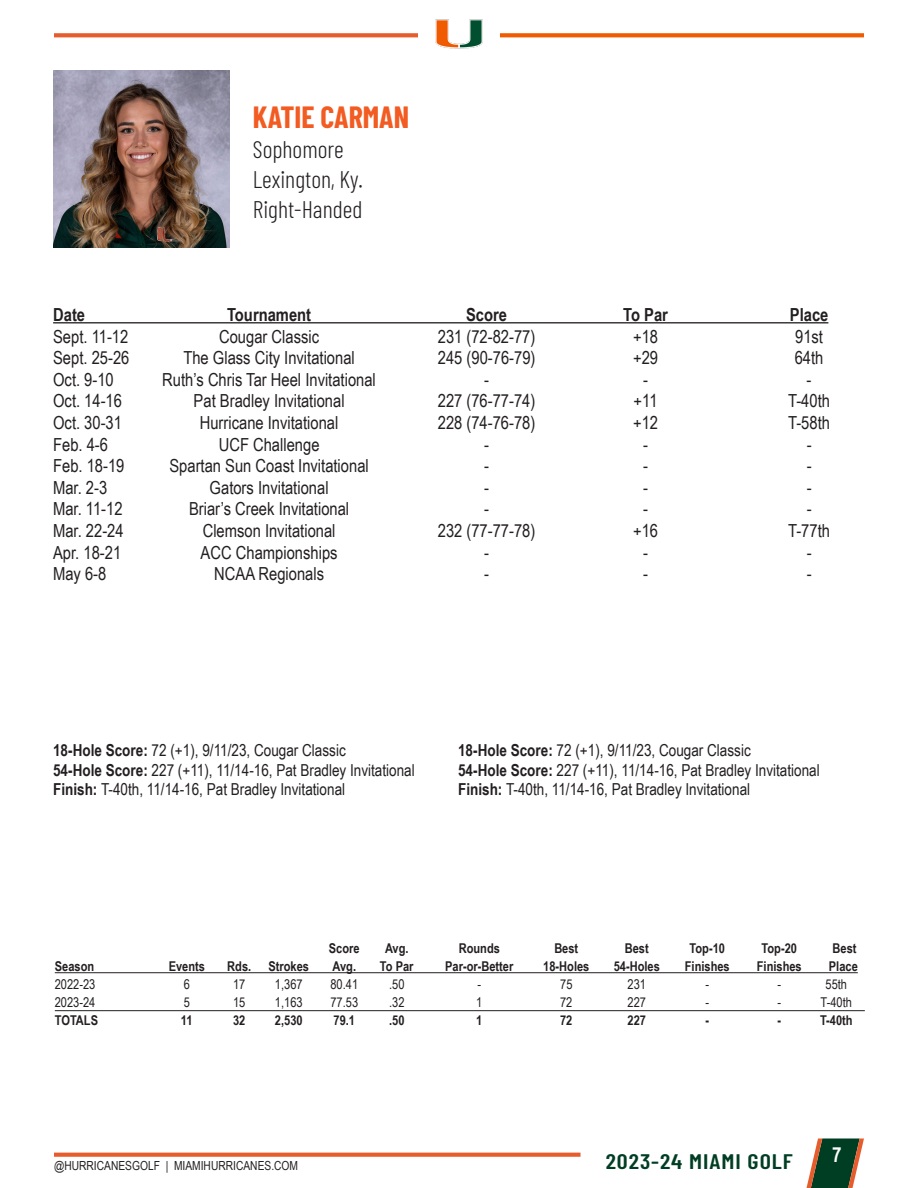
<style>
.page{position:relative;width:918px;height:1188px;background:#fff}
.page>*{position:absolute;margin:0;border:0;box-sizing:border-box;transform-origin:0 0}
.t1{font:700 30px "Barlow Condensed";color:#f25b21}
.t2{font:300 24px "Barlow Condensed";color:#231f20}
.t3{font:600 21px "Barlow Condensed";letter-spacing:.04em;color:#003e24;scale:1.15 1}
.t4{font:700 20.85px "Arial Narrow";color:#fff}
.t5{font:18px "Arial Narrow";color:#231f20}
.t6{font:700 18px "Arial Narrow";color:#231f20}
.t7{font:16.5px "Arial Narrow";color:#231f20}
.t8{font:700 13.5px "Arial Narrow";color:#231f20}
.t9{font:13.5px "Arial Narrow";color:#231f20}
.t10{font:12.45px "Arial Narrow";color:#231f20}
.s1{font-weight:700}
</style>
<div class="page">
<svg style="left:54px;top:1153px;width:527px;height:4px;background:#e86538"></svg>
<svg style="left:806px;top:1138px;width:58px;height:50px"></svg>
<svg style="left:54px;top:33px;width:364px;height:4px"></svg>
<svg style="left:500px;top:33px;width:364px;height:4px"></svg>
<img style="left:435px;top:19px;width:48px;height:30px">
<img style="left:53px;top:71px;width:177px;height:176px">
<hr style="left:53px;top:322px;width:775px;height:1px;background:#231f20">
<hr style="left:55px;top:972px;width:803px;height:1px;background:#231f20">
<hr style="left:55px;top:1010px;width:810px;height:1px;background:#231f20">
<p class="t1" style="left:253px;top:96px;width:158px">KATIE CARMAN</p>
<p class="t2" style="left:253px;top:132px;width:93px">Sophomore</p>
<p class="t2" style="left:253px;top:162px;width:112px">Lexington, Ky.</p>
<p class="t2" style="left:253px;top:192px;width:111px">Right-Handed</p>
<p class="t6" style="left:53px;top:301px;width:33px">Date</p>
<p class="t6" style="left:227px;top:301px;width:86px">Tournament</p>
<p class="t6" style="left:466px;top:301px;width:43px">Score</p>
<p class="t6" style="left:623px;top:301px;width:46px">To Par</p>
<p class="t6" style="left:790px;top:301px;width:40px">Place</p>
<p class="t5" style="left:53px;top:323px;width:77px">Sept. 11-12</p>
<p class="t5" style="left:219px;top:323px;width:102px">Cougar Classic</p>
<p class="t5" style="left:438px;top:323px;width:99px">231 (72-82-77)</p>
<p class="t5" style="left:633px;top:323px;width:27px">+18</p>
<p class="t5" style="left:795px;top:323px;width:29px">91st</p>
<p class="t5" style="left:53px;top:345px;width:78px">Sept. 25-26</p>
<p class="t5" style="left:183px;top:345px;width:173px">The Glass City Invitational</p>
<p class="t5" style="left:438px;top:345px;width:99px">245 (90-76-79)</p>
<p class="t5" style="left:633px;top:345px;width:27px">+29</p>
<p class="t5" style="left:795px;top:345px;width:30px">64th</p>
<p class="t5" style="left:53px;top:366px;width:62px">Oct. 9-10</p>
<p class="t5" style="left:162px;top:366px;width:215px">Ruth’s Chris Tar Heel Invitational</p>
<p class="t5" style="left:484px;top:366px;width:6px">-</p>
<p class="t5" style="left:643px;top:366px;width:6px">-</p>
<p class="t5" style="left:807px;top:366px;width:6px">-</p>
<p class="t5" style="left:53px;top:388px;width:70px">Oct. 14-16</p>
<p class="t5" style="left:194px;top:388px;width:152px">Pat Bradley Invitational</p>
<p class="t5" style="left:438px;top:388px;width:99px">227 (76-77-74)</p>
<p class="t5" style="left:634px;top:388px;width:25px">+11</p>
<p class="t5" style="left:788px;top:388px;width:43px">T-40th</p>
<p class="t5" style="left:53px;top:409px;width:70px">Oct. 30-31</p>
<p class="t5" style="left:200px;top:409px;width:140px">Hurricane Invitational</p>
<p class="t5" style="left:438px;top:409px;width:99px">228 (74-76-78)</p>
<p class="t5" style="left:633px;top:409px;width:27px">+12</p>
<p class="t5" style="left:788px;top:409px;width:43px">T-58th</p>
<p class="t5" style="left:53px;top:431px;width:56px">Feb. 4-6</p>
<p class="t5" style="left:219px;top:431px;width:102px">UCF Challenge</p>
<p class="t5" style="left:484px;top:431px;width:6px">-</p>
<p class="t5" style="left:643px;top:431px;width:6px">-</p>
<p class="t5" style="left:807px;top:431px;width:6px">-</p>
<p class="t5" style="left:53px;top:453px;width:73px">Feb. 18-19</p>
<p class="t5" style="left:169px;top:453px;width:201px">Spartan Sun Coast Invitational</p>
<p class="t5" style="left:484px;top:453px;width:6px">-</p>
<p class="t5" style="left:643px;top:453px;width:6px">-</p>
<p class="t5" style="left:807px;top:453px;width:6px">-</p>
<p class="t5" style="left:53px;top:474px;width:56px">Mar. 2-3</p>
<p class="t5" style="left:210px;top:474px;width:120px">Gators Invitational</p>
<p class="t5" style="left:484px;top:474px;width:6px">-</p>
<p class="t5" style="left:643px;top:474px;width:6px">-</p>
<p class="t5" style="left:807px;top:474px;width:6px">-</p>
<p class="t5" style="left:53px;top:496px;width:71px">Mar. 11-12</p>
<p class="t5" style="left:189px;top:496px;width:162px">Briar’s Creek Invitational</p>
<p class="t5" style="left:484px;top:496px;width:6px">-</p>
<p class="t5" style="left:643px;top:496px;width:6px">-</p>
<p class="t5" style="left:807px;top:496px;width:6px">-</p>
<p class="t5" style="left:53px;top:517px;width:72px">Mar. 22-24</p>
<p class="t5" style="left:203px;top:517px;width:134px">Clemson Invitational</p>
<p class="t5" style="left:438px;top:517px;width:99px">232 (77-77-78)</p>
<p class="t5" style="left:633px;top:517px;width:27px">+16</p>
<p class="t5" style="left:788px;top:517px;width:43px">T-77th</p>
<p class="t5" style="left:53px;top:539px;width:70px">Apr. 18-21</p>
<p class="t5" style="left:201px;top:539px;width:138px">ACC Championships</p>
<p class="t5" style="left:484px;top:539px;width:6px">-</p>
<p class="t5" style="left:643px;top:539px;width:6px">-</p>
<p class="t5" style="left:807px;top:539px;width:6px">-</p>
<p class="t5" style="left:53px;top:561px;width:55px">May 6-8</p>
<p class="t5" style="left:214px;top:561px;width:111px">NCAA Regionals</p>
<p class="t5" style="left:484px;top:561px;width:6px">-</p>
<p class="t5" style="left:643px;top:561px;width:6px">-</p>
<p class="t5" style="left:807px;top:561px;width:6px">-</p>
<p class="t7" style="left:53px;top:738px;width:294px"><span class="s1">18-Hole Score:</span> 72 (+1), 9/11/23, Cougar Classic</p>
<p class="t7" style="left:53px;top:758px;width:363px"><span class="s1">54-Hole Score:</span> 227 (+11), 11/14-16, Pat Bradley Invitational</p>
<p class="t7" style="left:53px;top:777px;width:294px"><span class="s1">Finish:</span> T-40th, 11/14-16, Pat Bradley Invitational</p>
<p class="t7" style="left:458px;top:738px;width:294px"><span class="s1">18-Hole Score:</span> 72 (+1), 9/11/23, Cougar Classic</p>
<p class="t7" style="left:458px;top:758px;width:363px"><span class="s1">54-Hole Score:</span> 227 (+11), 11/14-16, Pat Bradley Invitational</p>
<p class="t7" style="left:458px;top:777px;width:294px"><span class="s1">Finish:</span> T-40th, 11/14-16, Pat Bradley Invitational</p>
<p class="t8" style="left:329px;top:938px;width:32px">Score</p>
<p class="t8" style="left:385px;top:938px;width:25px">Avg.</p>
<p class="t8" style="left:459px;top:938px;width:43px">Rounds</p>
<p class="t8" style="left:554px;top:938px;width:25px">Best</p>
<p class="t8" style="left:625px;top:938px;width:25px">Best</p>
<p class="t8" style="left:690px;top:938px;width:37px">Top-10</p>
<p class="t8" style="left:762px;top:938px;width:37px">Top-20</p>
<p class="t8" style="left:833px;top:938px;width:25px">Best</p>
<p class="t8" style="left:55px;top:956px;width:41px">Season</p>
<p class="t8" style="left:169px;top:956px;width:38px">Events</p>
<p class="t8" style="left:227px;top:956px;width:25px">Rds.</p>
<p class="t8" style="left:269px;top:956px;width:42px">Strokes</p>
<p class="t8" style="left:333px;top:956px;width:25px">Avg.</p>
<p class="t8" style="left:380px;top:956px;width:35px">To Par</p>
<p class="t8" style="left:445px;top:956px;width:70px">Par-or-Better</p>
<p class="t8" style="left:543px;top:956px;width:48px">18-Holes</p>
<p class="t8" style="left:614px;top:956px;width:48px">54-Holes</p>
<p class="t8" style="left:685px;top:956px;width:46px">Finishes</p>
<p class="t8" style="left:757px;top:956px;width:46px">Finishes</p>
<p class="t8" style="left:829px;top:956px;width:30px">Place</p>
<p class="t9" style="left:55px;top:975px;width:42px">2022-23</p>
<p class="t9" style="left:184px;top:975px;width:8px">6</p>
<p class="t9" style="left:233px;top:975px;width:14px">17</p>
<p class="t9" style="left:275px;top:975px;width:29px">1,367</p>
<p class="t9" style="left:330px;top:975px;width:29px">80.41</p>
<p class="t9" style="left:389px;top:975px;width:17px">.50</p>
<p class="t9" style="left:477px;top:975px;width:5px">-</p>
<p class="t9" style="left:560px;top:975px;width:14px">75</p>
<p class="t9" style="left:628px;top:975px;width:20px">231</p>
<p class="t9" style="left:705px;top:975px;width:5px">-</p>
<p class="t9" style="left:777px;top:975px;width:5px">-</p>
<p class="t9" style="left:826px;top:975px;width:23px">55th</p>
<p class="t9" style="left:55px;top:993px;width:42px">2023-24</p>
<p class="t9" style="left:184px;top:993px;width:8px">5</p>
<p class="t9" style="left:233px;top:993px;width:14px">15</p>
<p class="t9" style="left:275px;top:993px;width:29px">1,163</p>
<p class="t9" style="left:330px;top:993px;width:29px">77.53</p>
<p class="t9" style="left:389px;top:993px;width:17px">.32</p>
<p class="t9" style="left:476px;top:993px;width:8px">1</p>
<p class="t9" style="left:560px;top:993px;width:14px">72</p>
<p class="t9" style="left:628px;top:993px;width:20px">227</p>
<p class="t9" style="left:705px;top:993px;width:5px">-</p>
<p class="t9" style="left:777px;top:993px;width:5px">-</p>
<p class="t9" style="left:821px;top:993px;width:33px">T-40th</p>
<p class="t8" style="left:55px;top:1010px;width:45px">TOTALS</p>
<p class="t8" style="left:181px;top:1010px;width:13px">11</p>
<p class="t8" style="left:233px;top:1010px;width:14px">32</p>
<p class="t8" style="left:275px;top:1010px;width:29px">2,530</p>
<p class="t8" style="left:334px;top:1010px;width:23px">79.1</p>
<p class="t8" style="left:389px;top:1010px;width:17px">.50</p>
<p class="t8" style="left:476px;top:1010px;width:8px">1</p>
<p class="t8" style="left:560px;top:1010px;width:14px">72</p>
<p class="t8" style="left:628px;top:1010px;width:20px">227</p>
<p class="t8" style="left:705px;top:1010px;width:5px">-</p>
<p class="t8" style="left:777px;top:1010px;width:5px">-</p>
<p class="t8" style="left:820px;top:1010px;width:34px">T-40th</p>
<p class="t10" style="left:54px;top:1156px;width:246px">@HURRICANESGOLF | MIAMIHURRICANES.COM</p>
<p class="t3" style="left:606px;top:1147px;width:164px">2023-24 MIAMI GOLF</p>
<p class="t4" style="left:832px;top:1139px;width:11px">7</p>
</div>
